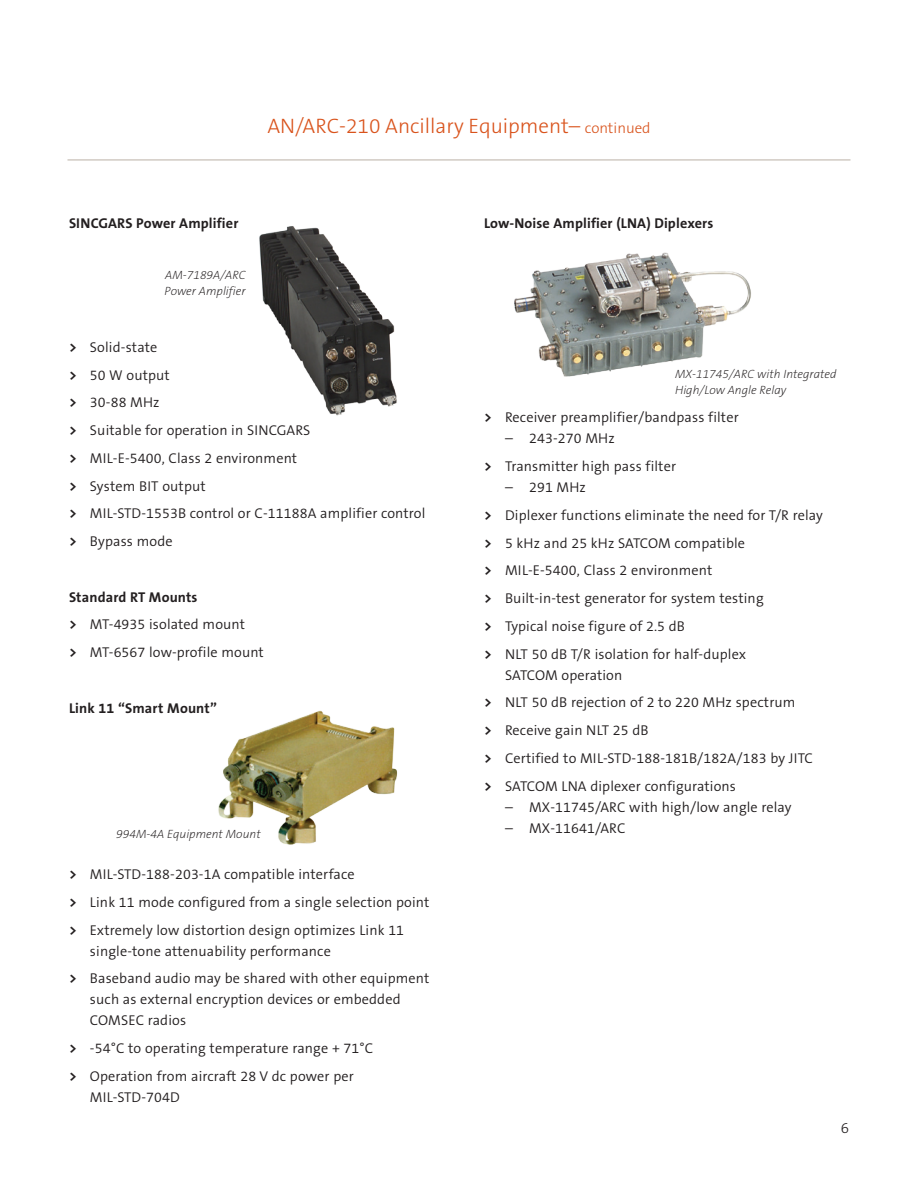
<style>
.page{position:relative;width:918px;height:1188px;background:#fff}
.page>*{position:absolute;margin:0;border:0;box-sizing:border-box;transform-origin:0 0}
.t1{font:300 21px "The Sans B3";color:#d9531c}
.t2{font:300 15px "The Sans B3";color:#231f20}
.t3{font:300 14.25px/27.8px "The Sans B4";letter-spacing:.01em;color:#231f20}
.t4{font:700 14.25px "The Sans B7";letter-spacing:.01em;color:#231f20}
.t5{font:italic 200 12px/16.5px "The Sans B2";color:#231f20}
.s1{font-size:15px}
.s2{font-family:"The Sans B7";font-weight:700}
</style>
<div class="page">
<hr style="left:68px;top:160px;width:782px;height:1px;background:#bab1a6">
<img style="left:259px;top:226px;width:138px;height:190px">
<img style="left:218px;top:710px;width:180px;height:135px">
<img style="left:514px;top:252px;width:237px;height:125px">
<h1 class="t1" style="left:267px;top:112px;width:385px">AN/ARC-210 Ancillary Equipment– <span class="s1">continued</span></h1>
<p class="t4" style="left:69px;top:214px;width:171px">SINCGARS Power Amplifier</p>
<p class="t5" style="left:165px;top:267px;width:83px">AM-7189A/ARC<br>Power Amplifier</p>
<p class="t4" style="left:484px;top:214px;width:231px">Low-Noise Amplifier (LNA) Diplexers</p>
<p class="t3" style="left:69px;top:333px;width:358px"><span class="s2">&gt;</span> Solid-state<br><span class="s2">&gt;</span> 50 W output<br><span class="s2">&gt;</span> 30-88 MHz<br><span class="s2">&gt;</span> Suitable for operation in SINCGARS<br><span class="s2">&gt;</span> MIL-E-5400, Class 2 environment<br><span class="s2">&gt;</span> System BIT output<br><span class="s2">&gt;</span> MIL-STD-1553B control or C-11188A amplifier control <span class="s2">&gt;</span> Bypass mode</p>
<p class="t4" style="left:69px;top:588px;width:130px">Standard RT Mounts</p>
<p class="t3" style="left:69px;top:611px;width:196px"><span class="s2">&gt;</span> MT-4935 isolated mount<br><span class="s2">&gt;</span> MT-6567 low-profile mount</p>
<p class="t4" style="left:69px;top:699px;width:150px">Link 11 “Smart Mount”</p>
<p class="t5" style="left:116px;top:826px;width:146px">994M-4A Equipment Mount</p>
<p class="t3" style="left:69px;top:861px;width:362px"><span class="s2">&gt;</span> MIL-STD-188-203-1A compatible interface<br><span class="s2">&gt;</span> Link 11 mode configured from a single selection point <span class="s2">&gt;</span> Extremely low distortion design optimizes Link 11</p>
<p class="t3" style="left:69px;top:937px;width:362px;text-indent:21px">single-tone attenuability performance<br><span class="s2">&gt;</span> Baseband audio may be shared with other equipment</p>
<p class="t3" style="left:90px;top:989px;width:312px;line-height:21px">such as external encryption devices or embedded<br>COMSEC radios</p>
<p class="t3" style="left:69px;top:1035px;width:306px"><span class="s2">&gt;</span> -54°C to operating temperature range + 71°C <span class="s2">&gt;</span> Operation from aircraft 28 V dc power per</p>
<p class="t3" style="left:90px;top:1083px;width:91px">MIL-STD-704D</p>
<p class="t5" style="left:675px;top:366px;width:163px">MX-11745/ARC with Integrated<br>High/Low Angle Relay</p>
<p class="t3" style="left:484px;top:404px;width:256px"><span class="s2">&gt;</span> Receiver preamplifier/bandpass filter</p>
<p class="t3" style="left:484px;top:425px;width:193px;text-indent:21px">– 243-270 MHz<br><span class="s2">&gt;</span> Transmitter high pass filter</p>
<p class="t3" style="left:484px;top:474px;width:340px;text-indent:21px">– 291 MHz<br><span class="s2">&gt;</span> Diplexer functions eliminate the need for T/R relay <span class="s2">&gt;</span> 5 kHz and 25 kHz SATCOM compatible<br><span class="s2">&gt;</span> MIL-E-5400, Class 2 environment<br><span class="s2">&gt;</span> Built-in-test generator for system testing<br><span class="s2">&gt;</span> Typical noise figure of 2.5 dB<br><span class="s2">&gt;</span> NLT 50 dB T/R isolation for half-duplex</p>
<p class="t3" style="left:484px;top:661px;width:330px;text-indent:21px">SATCOM operation<br><span class="s2">&gt;</span> NLT 50 dB rejection of 2 to 220 MHz spectrum<br><span class="s2">&gt;</span> Receive gain NLT 25 dB<br><span class="s2">&gt;</span> Certified to MIL-STD-188-181B/182A/183 by JITC <span class="s2">&gt;</span> SATCOM LNA diplexer configurations</p>
<p class="t3" style="left:505px;top:793px;width:288px">– MX-11745/ARC with high/low angle relay</p>
<p class="t3" style="left:505px;top:814px;width:122px">– MX-11641/ARC</p>
<p class="t2" style="left:841px;top:1118px;width:10px">6</p>
</div>
